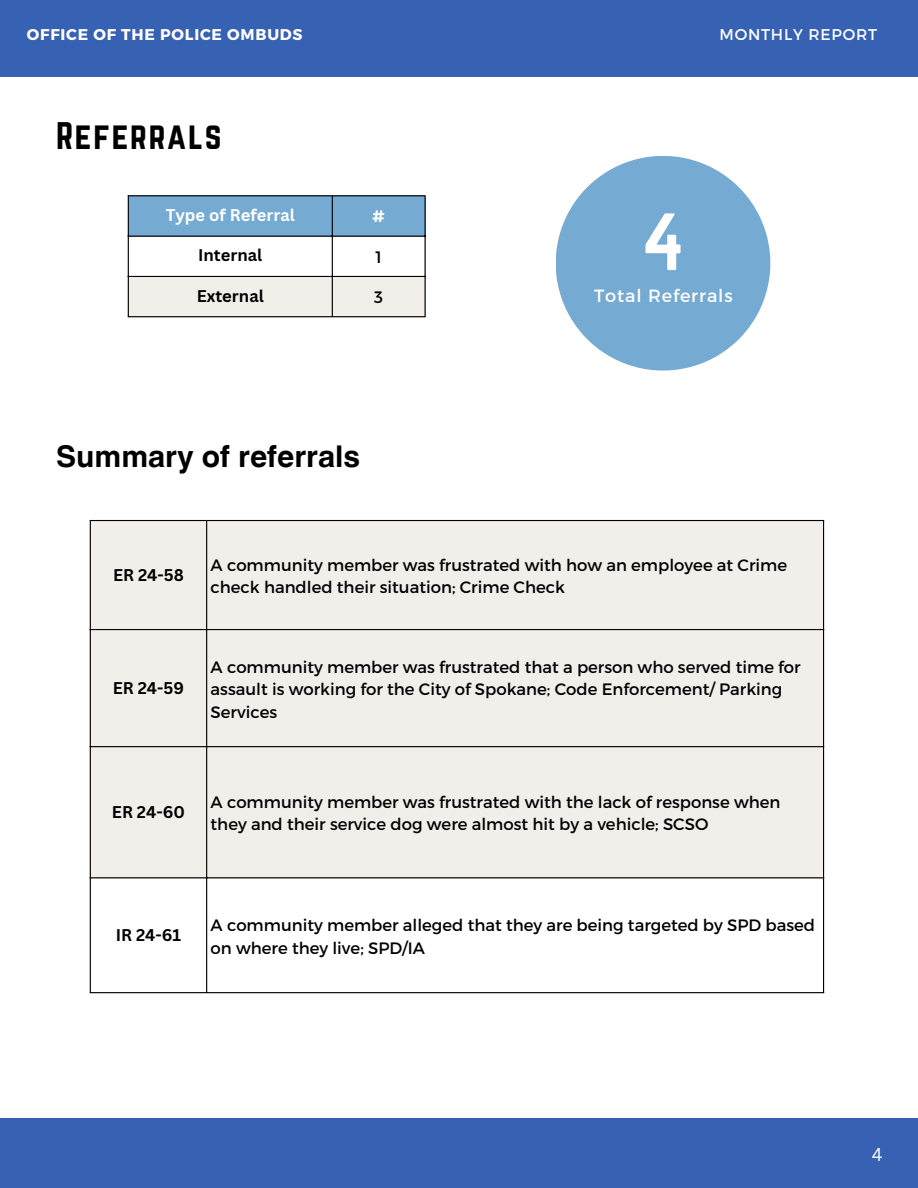
<style>
.page{position:relative;width:918px;height:1188px;background:#fff}
.page>*{position:absolute;margin:0;border:0;box-sizing:border-box;transform-origin:0 0}
.t1{font:70.95px "Norwester";color:#fff}
.t2{font:33.6px "Norwester";letter-spacing:.05em;color:#000}
.t3{font:700 30px "Helvetica World";color:#000}
.t4{font:18px "Canva Sans";color:#fff}
.t5{font:17.7px "Montserrat";letter-spacing:.05em;color:#fff}
.t6{font:16.5px/22.5px "Montserrat";color:#000}
.t7{font:700 16.5px "Canva Sans";color:#000}
.t8{font:700 16.5px "Canva Sans";color:#fff}
.t9{font:700 16.5px "Montserrat";color:#fff}
.t10{font:700 15.6px "Montserrat";letter-spacing:.05em;color:#fff}
.t11{font:15.6px "Montserrat";letter-spacing:.05em;color:#fff}
</style>
<div class="page">
<div style="left:0;top:0;width:918px;height:77px;background:#3761b3"></div>
<div style="left:0;top:1118px;width:918px;height:70px;background:#3761b3"></div>
<div style="left:91px;top:521px;width:732px;height:356px;background:#f2efeb"></div>
<hr style="left:90px;top:521px;width:1px;height:471px;background:#000">
<hr style="left:206px;top:521px;width:1px;height:471px;background:#000">
<hr style="left:823px;top:521px;width:1px;height:471px;background:#000">
<hr style="left:90px;top:520px;width:734px;height:1px;background:#000">
<hr style="left:90px;top:629px;width:734px;height:1px;background:#000">
<hr style="left:90px;top:746px;width:734px;height:1px;background:#000">
<hr style="left:90px;top:877px;width:734px;height:1px;background:#000">
<hr style="left:90px;top:992px;width:734px;height:1px;background:#000">
<svg style="left:556px;top:156px;width:214px;height:215px;fill:#75aad2"></svg>
<div style="left:129px;top:196px;width:296px;height:40px;background:#75aad2"></div>
<div style="left:129px;top:277px;width:296px;height:39px;background:#f2efeb"></div>
<hr style="left:128px;top:196px;width:1px;height:120px;background:#000">
<hr style="left:332px;top:196px;width:1px;height:120px;background:#000">
<hr style="left:425px;top:196px;width:1px;height:120px;background:#000">
<hr style="left:128px;top:195px;width:298px;height:1px;background:#000">
<hr style="left:128px;top:236px;width:298px;height:1px;background:#000">
<hr style="left:128px;top:276px;width:298px;height:1px;background:#000">
<hr style="left:128px;top:316px;width:298px;height:1px;background:#000">
<h4 class="t10" style="left:27px;top:25px;width:277px">OFFICE OF THE POLICE OMBUDS</h4>
<p class="t11" style="left:720px;top:25px;width:159px">MONTHLY REPORT</p>
<h2 class="t2" style="left:56px;top:116px;width:167px">Referrals</h2>
<p class="t8" style="left:166px;top:204px;width:131px">Type of Referral</p>
<p class="t9" style="left:373px;top:206px;width:14px">#</p>
<p class="t7" style="left:198px;top:244px;width:66px">Internal</p>
<p class="t6" style="left:375px;top:245px;width:8px">1</p>
<p class="t7" style="left:197px;top:284px;width:69px">External</p>
<p class="t6" style="left:374px;top:285px;width:10px">3</p>
<h1 class="t3" style="left:56px;top:432px;width:305px">Summary of referrals</h1>
<p class="t1" style="left:642px;top:199px;width:44px">4</p>
<p class="t5" style="left:594px;top:284px;width:140px">Total Referrals</p>
<p class="t7" style="left:113px;top:563px;width:72px">ER 24-58</p>
<p class="t6" style="left:211px;top:553px;width:578px">A community member was frustrated with how an employee at Crime check handled their situation; Crime Check</p>
<p class="t7" style="left:113px;top:677px;width:73px">ER 24-59</p>
<p class="t6" style="left:211px;top:655px;width:592px">A community member was frustrated that a person who served time for assault is working for the City of Spokane; Code Enforcement/ Parking<br>Services</p>
<p class="t7" style="left:112px;top:800px;width:74px">ER 24-60</p>
<p class="t6" style="left:211px;top:790px;width:571px">A community member was frustrated with the lack of response when they and their service dog were almost hit by a vehicle; SCSO</p>
<p class="t7" style="left:116px;top:924px;width:67px">IR 24-61</p>
<h3 class="t6" style="left:211px;top:913px;width:606px">A community member alleged that they are being targeted by SPD based on where they live; SPD/IA</h3>
<p class="t4" style="left:872px;top:1142px;width:12px">4</p>
</div>
